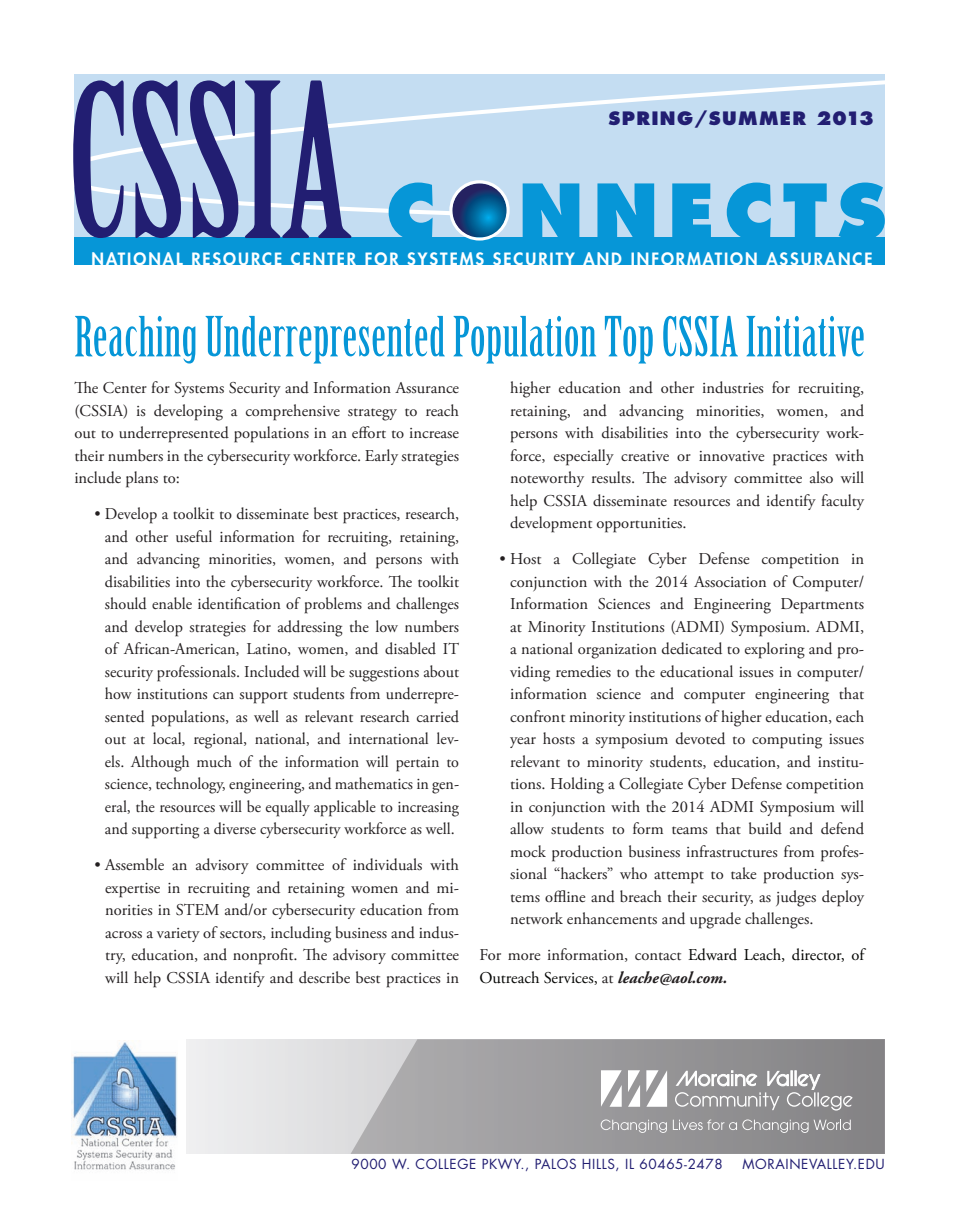
<style>
.page{position:relative;width:959px;height:1229px;background:#fff}
.page>*{position:absolute;margin:0;border:0;box-sizing:border-box;transform-origin:0 0}
.t1{font:210px "Birch Std";letter-spacing:-.005em;color:#221e72}
.t2{font:800 75px "Futura";letter-spacing:.125em;color:#0696d7}
.t3{font:54px "Birch Std";letter-spacing:.01em;color:#0696d7}
.t4{font:800 18px "Futura";letter-spacing:.075em;color:#221e72}
.t5{font:16.5px/22.5px "Adobe Garamond Pro";color:#231f20;text-align:justify}
.t6{font:16.5px/22.5px "Adobe Garamond Pro";color:#040503}
.t7{font:800 16.5px "Futura";letter-spacing:.12em;color:#fff}
.t8{font:13.5px "Futura";letter-spacing:.045em;color:#221e72}
.s1{color:#231f20}
.s2{font-weight:700;font-style:italic;color:#231f20}
</style>
<div class="page">
<div style="left:74px;top:1039px;width:810px;height:114px;background:#e6e6e8"></div>
<div style="left:74px;top:74px;width:810px;height:171px;background:#c4ddf2"></div>
<svg style="left:74px;top:74px;width:811px;height:143px"></svg>
<svg style="left:452px;top:183px;width:55px;height:55px;background:#37709f"></svg>
<div style="left:74px;top:238px;width:810px;height:27px;background:#0696d7"></div>
<div style="left:449px;top:180px;width:60px;height:60px;border:3px solid #fff;border-radius:50%"></div>
<svg style="left:351px;top:1039px;width:533px;height:114px;background:#9f9ea0"></svg>
<svg style="left:601px;top:1070px;width:20px;height:36px"></svg>
<svg style="left:646px;top:1070px;width:21px;height:36px"></svg>
<svg style="left:628px;top:1070px;width:12px;height:36px"></svg>
<svg style="left:675px;top:1070px;width:177px;height:40px;background:#a5a4a6"></svg>
<svg style="left:600px;top:1119px;width:250px;height:13px;background:#a4a3a5"></svg>
<div style="left:72px;top:1032px;width:113px;height:150px;background:#fff"></div>
<img style="left:72px;top:1040px;width:106px;height:130px">
<h1 class="t1" style="left:67px;top:43px;width:286px">CSSIA</h1>
<p class="t4" style="left:608px;top:107px;width:267px">SPRING/SUMMER 2013</p>
<h2 class="t2" style="left:386px;top:164px;width:502px">C NNECTS</h2>
<p class="t7" style="left:92px;top:249px;width:782px">NATIONAL RESOURCE CENTER FOR SYSTEMS SECURITY AND INFORMATION ASSURANCE</p>
<h3 class="t3" style="left:74px;top:306px;width:792px">Reaching Underrepresented Population Top CSSIA Initiative</h3>
<p class="t5" style="left:74px;top:377px;width:386px">The Center for Systems Security and Information Assurance (CSSIA) is developing a comprehensive strategy to reach out to underrepresented populations in an effort to increase their numbers in the cybersecurity workforce. Early strategies include plans to:</p>
<p class="t5" style="left:105px;top:503px;width:356px;text-indent:-10px">• Develop a toolkit to disseminate best practices, research, and other useful information for recruiting, retaining, and advancing minorities, women, and persons with disabilities into the cybersecurity workforce. The toolkit should enable identification of problems and challenges and develop strategies for addressing the low numbers of African-American, Latino, women, and disabled IT security professionals. Included will be suggestions about how institutions can support students from underrepre&shy;sented populations, as well as relevant research carried out at local, regional, national, and international lev&shy;els. Although much of the information will pertain to science, technology, engineering, and mathematics in gen&shy;eral, the resources will be equally applicable to increasing and supporting a diverse cybersecurity workforce as well.</p>
<p class="t5" style="left:105px;top:854px;width:355px;text-indent:-11px">• Assemble an advisory committee of individuals with expertise in recruiting and retaining women and mi&shy;norities in STEM and/or cybersecurity education from across a variety of sectors, including business and indus&shy;try, education, and nonprofit. The advisory committee will help CSSIA identify and describe best practices in</p>
<p class="t5" style="left:510px;top:377px;width:355px">higher education and other industries for recruiting, retaining, and advancing minorities, women, and persons with disabilities into the cybersecurity work&shy;force, especially creative or innovative practices with noteworthy results. The advisory committee also will help CSSIA disseminate resources and identify faculty development opportunities.</p>
<p class="t5" style="left:510px;top:548px;width:355px;text-indent:-11px">• Host a Collegiate Cyber Defense competition in conjunction with the 2014 Association of Computer/ Information Sciences and Engineering Departments at Minority Institutions (ADMI) Symposium. ADMI, a national organization dedicated to exploring and pro&shy;viding remedies to the educational issues in computer/ information science and computer engineering that confront minority institutions of higher education, each year hosts a symposium devoted to computing issues relevant to minority students, education, and institu&shy;tions. Holding a Collegiate Cyber Defense competition in conjunction with the 2014 ADMI Symposium will allow students to form teams that build and defend mock production business infrastructures from profes&shy;sional “hackers” who attempt to take production sys&shy;tems offline and breach their security, as judges deploy network enhancements and upgrade challenges.</p>
<p class="t6" style="left:479px;top:944px;width:386px"><span class="s1">For more information, contact</span> Edward Leach, director, of<br>Outreach Services, <span class="s1">at</span> <span class="s2">leache@aol.com.</span></p>
<p class="t8" style="left:351px;top:1155px;width:373px">9000 W. COLLEGE PKWY., PALOS HILLS, IL 60465-2478</p>
<p class="t8" style="left:742px;top:1155px;width:83px">MORAI NEVALLEY</p>
<p class="t8" style="left:853px;top:1155px;width:33px">.EDU</p>
</div>
